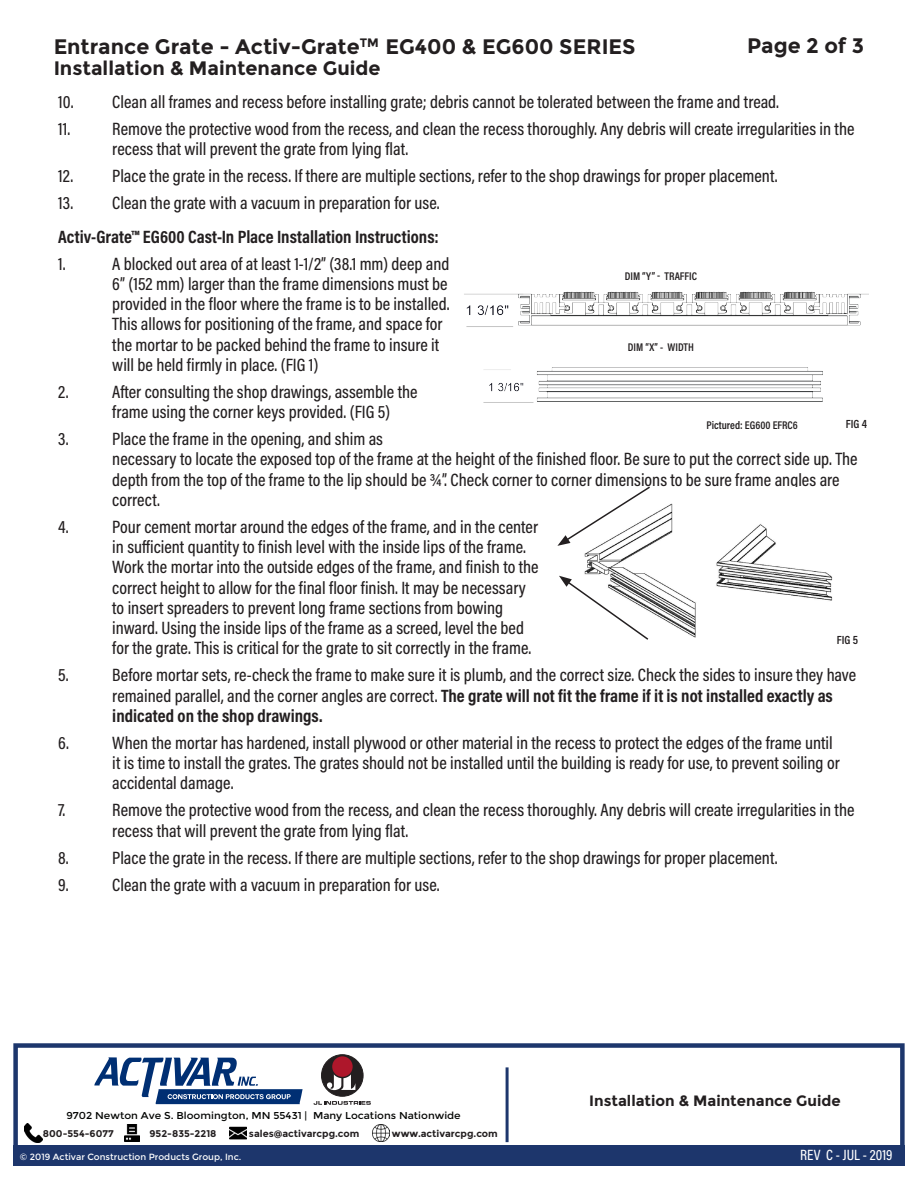
<style>
.page{position:relative;width:918px;height:1188px;background:#fff}
.page>*{position:absolute;margin:0;border:0;box-sizing:border-box;transform-origin:0 0}
.t1{font:700 21px "Montserrat";color:#231f20}
.t2{font:700 19.5px "Montserrat";color:#231f20}
.t3{font:500 18px/20.2px "Acumin Pro Cond";color:#231f20}
.Subsection_Title{font:700 18px "Acumin Pro Cond";color:#231f20}
.t4{font:700 15px "Montserrat";color:#231f20}
.t5{font:500 15px "Acumin Pro Cond";color:#fff}
.t6{font:600 11.85px "Acumin Pro Cond";color:#231f20}
.t7{font:600 11.25px "Acumin Pro Cond";color:#231f20}
.t8{font:10.05px "Montserrat";color:#040503;scale:1.05 1}
.t9{font:700 9.75px "Montserrat";color:#231f20}
.t10{font:9px "Montserrat";color:#fff}
.s1{font-weight:700}
</style>
<div class="page">
<div style="left:13px;top:1043px;width:892px;height:120px;border:4px solid #1d366c"></div>
<img style="left:25px;top:1123px;width:18px;height:20px">
<img style="left:124px;top:1125px;width:16px;height:16px">
<img style="left:229px;top:1126px;width:18px;height:14px">
<img style="left:373px;top:1125px;width:16px;height:16px">
<div style="left:322px;top:1055px;width:41px;height:41px;background:#231f20;border-radius:50%"></div>
<div style="left:322px;top:1055px;width:41px;height:41px;border:1px solid #231f20;border-radius:50%"></div>
<svg style="left:327px;top:1074px;width:28px;height:16px"></svg>
<div style="left:331px;top:1055px;width:23px;height:23px;background:#231f20;border-radius:50%"></div>
<div style="left:332px;top:1056px;width:21px;height:21px;background:#ae172b;border-radius:50%"></div>
<svg style="left:314px;top:1101px;width:57px;height:4px"></svg>
<svg style="left:94px;top:1057px;width:209px;height:47px"></svg>
<div style="left:13px;top:1146px;width:892px;height:20px;background:#1d366c"></div>
<hr style="left:506px;top:1067px;width:3px;height:75px;background:#1d366c">
<img style="left:716px;top:524px;width:117px;height:77px">
<img style="left:584px;top:503px;width:112px;height:135px">
<svg style="left:559px;top:576px;width:91px;height:64px"></svg>
<svg style="left:557px;top:486px;width:95px;height:60px"></svg>
<img style="left:483px;top:367px;width:340px;height:36px">
<img style="left:464px;top:291px;width:404px;height:36px">
<p class="t1" style="left:54px;top:34px;width:584px">Entrance Grate - Activ-Grate<sup>TM</sup> EG400 &amp; EG600 SERIES</p>
<p class="t2" style="left:54px;top:56px;width:328px">Installation &amp; Maintenance Guide</p>
<p class="t1" style="left:747px;top:33px;width:119px">Page 2 of 3</p>
<p class="t3" style="left:58px;top:91px;width:722px">10. Clean all frames and recess before installing grate; debris cannot be tolerated between the frame and tread.</p>
<p class="t3" style="left:112px;top:118px;width:744px;text-indent:-54px">11. Remove the protective wood from the recess, and clean the recess thoroughly. Any debris will create irregularities in the recess that will prevent the grate from lying flat.</p>
<p class="t3" style="left:58px;top:165px;width:721px">12. Place the grate in the recess. If there are multiple sections, refer to the shop drawings for proper placement.</p>
<p class="t3" style="left:58px;top:192px;width:383px">13. Clean the grate with a vacuum in preparation for use.</p>
<p class="Subsection_Title" style="left:58px;top:225px;width:382px">Activ-Grate™ EG600 Cast-In Place Installation Instructions:</p>
<p class="t3" style="left:58px;top:253px;width:9px">1.</p>
<p class="t3" style="left:112px;top:253px;width:339px">A blocked out area of at least 1-1/2” (38.1 mm) deep and 6” (152 mm) larger than the frame dimensions must be provided in the floor where the frame is to be installed.<br>This allows for positioning of the frame, and space for the mortar to be packed behind the frame to insure it will be held firmly in place. (FIG 1)</p>
<p class="t3" style="left:58px;top:381px;width:12px">2.</p>
<p class="t3" style="left:112px;top:381px;width:307px">After consulting the shop drawings, assemble the frame using the corner keys provided. (FIG 5)</p>
<p class="t3" style="left:58px;top:429px;width:12px">3.</p>
<p class="t3" style="left:112px;top:429px;width:747px">Place the frame in the opening, and shim as<br>necessary to locate the exposed top of the frame at the height of the finished floor. Be sure to put the correct side up. The depth from the top of the frame to the lip should be ¾”. Check corner to corner dimensions to be sure frame angles are correct.</p>
<p class="t3" style="left:58px;top:516px;width:12px">4.</p>
<p class="t3" style="left:112px;top:516px;width:428px">Pour cement mortar around the edges of the frame, and in the center in sufficient quantity to finish level with the inside lips of the frame.<br>Work the mortar into the outside edges of the frame, and finish to the correct height to allow for the final floor finish. It may be necessary to insert spreaders to prevent long frame sections from bowing inward. Using the inside lips of the frame as a screed, level the bed for the grate. This is critical for the grate to sit correctly in the frame.</p>
<p class="t3" style="left:58px;top:665px;width:12px">5.</p>
<p class="t3" style="left:112px;top:665px;width:745px">Before mortar sets, re-check the frame to make sure it is plumb, and the correct size. Check the sides to insure they have remained parallel, and the corner angles are correct. <span class="s1">The grate will not fit the frame if it is not installed exactly as indicated on the shop drawings.</span></p>
<p class="t3" style="left:58px;top:732px;width:12px">6.</p>
<p class="t3" style="left:112px;top:732px;width:729px">When the mortar has hardened, install plywood or other material in the recess to protect the edges of the frame until it is time to install the grates. The grates should not be installed until the building is ready for use, to prevent soiling or accidental damage.</p>
<p class="t3" style="left:58px;top:800px;width:9px">7.</p>
<p class="t3" style="left:112px;top:800px;width:744px">Remove the protective wood from the recess, and clean the recess thoroughly. Any debris will create irregularities in the recess that will prevent the grate from lying flat.</p>
<p class="t3" style="left:58px;top:847px;width:12px">8.</p>
<p class="t3" style="left:112px;top:847px;width:667px">Place the grate in the recess. If there are multiple sections, refer to the shop drawings for proper placement.</p>
<p class="t3" style="left:58px;top:874px;width:12px">9.</p>
<p class="t3" style="left:112px;top:874px;width:329px">Clean the grate with a vacuum in preparation for use.</p>
<p class="t7" style="left:625px;top:269px;width:74px">DIM “Y” - TRAFFIC</p>
<p class="t7" style="left:628px;top:340px;width:67px">DIM “X” - WIDTH</p>
<p class="t6" style="left:846px;top:417px;width:23px">FIG 4</p>
<p class="t7" style="left:707px;top:418px;width:93px">Pictured: EG600 EFRC6</p>
<p class="t6" style="left:837px;top:632px;width:23px">FIG 5</p>
<p class="t8" style="left:66px;top:1110px;width:377px">9702 Newton Ave S. Bloomington, MN 55431 | Many Locations Nationwide</p>
<p class="t9" style="left:43px;top:1127px;width:72px">800-554-6077</p>
<p class="t9" style="left:149px;top:1127px;width:69px">952-835-2218</p>
<p class="t9" style="left:249px;top:1127px;width:112px">sales@activarcpg.com</p>
<p class="t9" style="left:392px;top:1127px;width:107px">www.activarcpg.com</p>
<p class="t10" style="left:20px;top:1152px;width:223px">© 2019 Activar Construction Products Group, Inc.</p>
<p class="t4" style="left:589px;top:1092px;width:253px">Installation &amp; Maintenance Guide</p>
<p class="t5" style="left:800px;top:1145px;width:94px">REV C - JUL - 2019</p>
</div>
